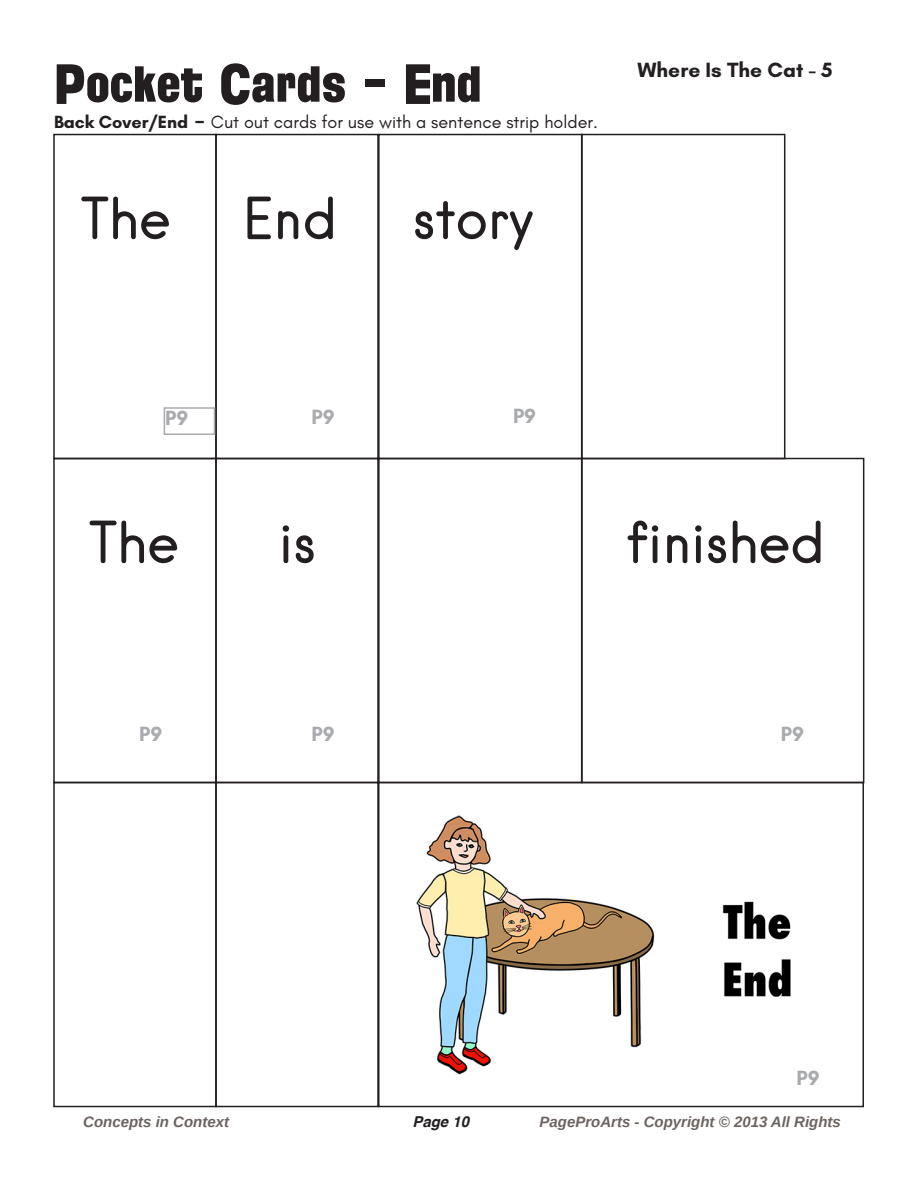
<style>
.page{position:relative;width:918px;height:1188px;background:#fff}
.page>*{position:absolute;margin:0;border:0;box-sizing:border-box;transform-origin:0 0}
.t1{font:54px "Hanken";color:#231f20}
.t2{font:54px "Florida Project Phase One";color:#231f20}
.t3{font:700 21px "Glacial Indifference";color:#231f20}
.t4{font:700 21px "Glacial Indifference";color:#aaabaf}
.t5{font:18px "Glacial Indifference";color:#231f20}
.t6{font:italic 700 15px "Liberation Sans";color:#6b6360}
.t7{font:italic 700 15px "Helvetica";color:#231f20}
.s1{font-weight:700}
.s2{font-weight:700;font-size:27px}
</style>
<div class="page">
<img style="left:416px;top:815px;width:375px;height:260px">
<div style="left:581px;top:458px;width:283px;height:325px;border:2px solid #231f20"></div>
<div style="left:53px;top:134px;width:164px;height:325px;border:2px solid #231f20"></div>
<div style="left:215px;top:134px;width:164px;height:325px;border:2px solid #231f20"></div>
<div style="left:581px;top:134px;width:204px;height:325px;border:2px solid #231f20"></div>
<div style="left:215px;top:458px;width:164px;height:325px;border:2px solid #231f20"></div>
<div style="left:378px;top:782px;width:486px;height:325px;border:2px solid #231f20"></div>
<div style="left:164px;top:407px;width:51px;height:28px;border:2px solid #aaabaf"></div>
<div style="left:53px;top:458px;width:164px;height:325px;border:2px solid #231f20"></div>
<div style="left:378px;top:458px;width:205px;height:325px;border:2px solid #231f20"></div>
<div style="left:215px;top:782px;width:164px;height:325px;border:2px solid #231f20"></div>
<div style="left:53px;top:782px;width:164px;height:325px;border:2px solid #231f20"></div>
<p class="t2" style="left:54px;top:48px;width:429px">Pocket Cards - End</p>
<p class="t5" style="left:54px;top:112px;width:545px"><span class="s1">Back Cover/End</span> <span class="s2">-</span> Cut out cards for use with a sentence strip holder.</p>
<p class="t1" style="left:81px;top:185px;width:92px">The</p>
<p class="t1" style="left:243px;top:185px;width:96px">End</p>
<p class="t1" style="left:413px;top:185px;width:122px">story</p>
<p class="t3" style="left:637px;top:57px;width:197px">Where Is The Cat - 5</p>
<p class="t4" style="left:165px;top:404px;width:25px">P9</p>
<p class="t4" style="left:312px;top:404px;width:25px">P9</p>
<p class="t4" style="left:513px;top:403px;width:25px">P9</p>
<p class="t1" style="left:89px;top:509px;width:92px">The</p>
<p class="t1" style="left:278px;top:509px;width:39px">is</p>
<p class="t1" style="left:627px;top:509px;width:200px">finished</p>
<p class="t4" style="left:139px;top:721px;width:25px">P9</p>
<p class="t4" style="left:312px;top:721px;width:25px">P9</p>
<p class="t4" style="left:781px;top:721px;width:25px">P9</p>
<p class="t6" style="left:83px;top:1112px;width:147px">Concepts in Context</p>
<p class="t7" style="left:412px;top:1110px;width:58px">Page 10</p>
<p class="t4" style="left:796px;top:1065px;width:25px">P9</p>
<p class="t6" style="left:540px;top:1111px;width:303px">PageProArts - Copyright © 2013 All Rights</p>
</div>
